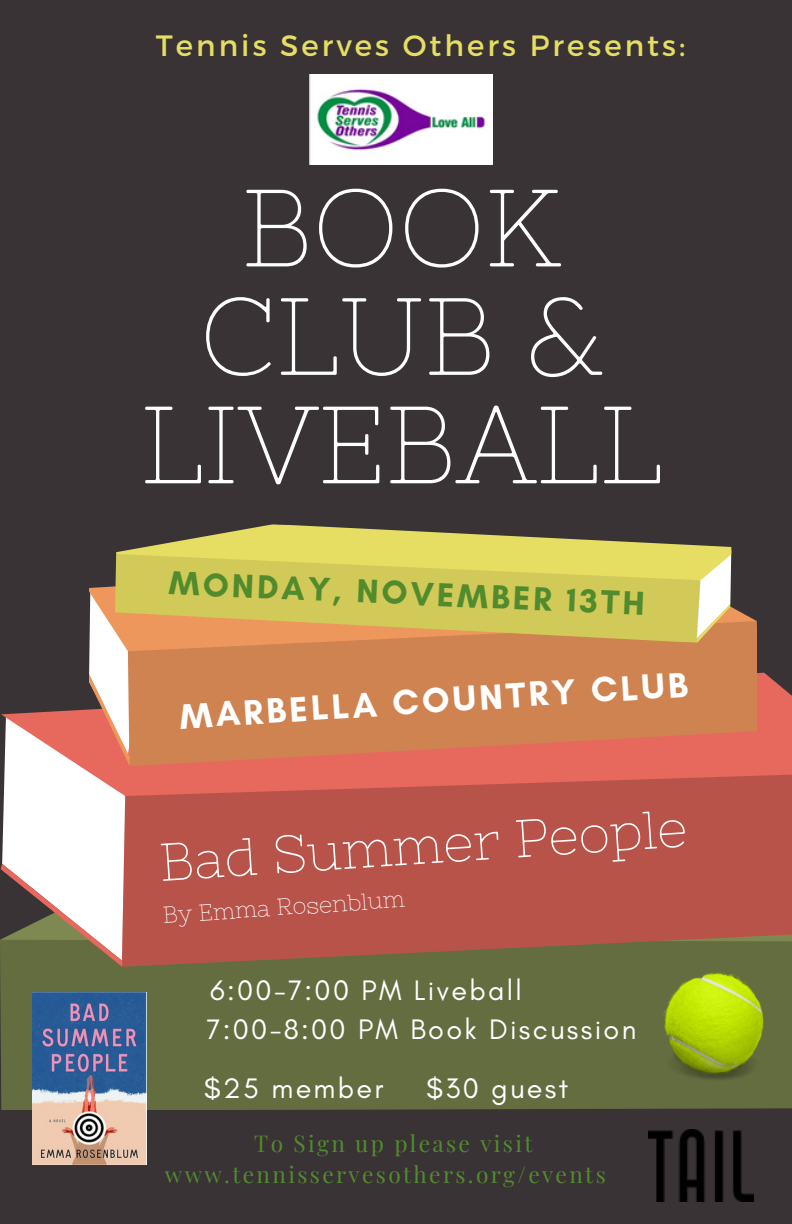
<style>
.page{position:relative;width:792px;height:1224px;background:#393335}
.page>*{position:absolute;margin:0;border:0;box-sizing:border-box;transform-origin:0 0}
.t1{font:109.6px/108.4px "Nixie One";color:#fff;text-align:center}
.t2{font:53.2px "Nixie One";color:#fff}
.t3{font:700 35.8px "Glacial Indifference";color:#fff}
.t4{font:700 33.8px "Glacial Indifference";color:#528b2e}
.t5{font:29.4px "Montserrat";letter-spacing:.105em;color:#e5de62}
.t6{font:28.8px "Glacial Indifference";letter-spacing:.08em;color:#fff}
.t7{font:23.2px "Nixie One";color:#fff}
.t8{font:22.6px "Playfair Display";letter-spacing:.105em;color:#528b2e}
</style>
<div class="page">
<div style="left:0;top:940px;width:792px;height:169px;background:#646d40"></div>
<svg style="left:1px;top:673px;width:791px;height:294px;background:#d26458"></svg>
<svg style="left:122px;top:772px;width:670px;height:195px;background:#b4564a"></svg>
<svg style="left:2px;top:673px;width:146px;height:290px;background:#c8aca5"></svg>
<svg style="left:89px;top:586px;width:668px;height:180px;background:#dbb2a6"></svg>
<svg style="left:128px;top:621px;width:629px;height:145px;background:#d17f52"></svg>
<svg style="left:116px;top:524px;width:616px;height:119px;fill:#e5de62"></svg>
<svg style="left:115px;top:554px;width:586px;height:89px;background:#d7c35b"></svg>
<img style="left:309px;top:74px;width:183px;height:90px">
<img style="left:649px;top:960px;width:129px;height:121px">
<img style="left:33px;top:992px;width:114px;height:173px">
<img style="left:648px;top:1129px;width:105px;height:72px">
<p class="t5" style="left:156px;top:26px;width:531px">Tennis Serves Others Presents:</p>
<p class="t1" style="left:241px;top:173px;width:321px">BOOK</p>
<p class="t1" style="left:140px;top:281px;width:524px">CLUB &amp;<br>LIVEBALL</p>
<p class="t4" style="left:170px;top:564px;width:477px;rotate:2deg">MONDAY, NOVEMBER 13TH</p>
<p class="t3" style="left:178px;top:696px;width:510px;rotate:-4deg">MARBELLA COUNTRY CLUB</p>
<p class="t2" style="left:157px;top:833px;width:530px;rotate:-4deg">Bad Summer People</p>
<p class="t7" style="left:162px;top:902px;width:244px;rotate:-4deg">By Emma Rosenblum</p>
<p class="t6" style="left:210px;top:973px;width:313px">6:00-7:00 PM Liveball</p>
<p class="t6" style="left:206px;top:1012px;width:432px">7:00-8:00 PM Book Discussion</p>
<p class="t6" style="left:204px;top:1071px;width:181px">$25 member</p>
<p class="t6" style="left:426px;top:1071px;width:144px">$30 guest</p>
<p class="t8" style="left:254px;top:1127px;width:280px">To Sign up please visit</p>
<p class="t8" style="left:165px;top:1159px;width:442px">www.tennisservesothers.org/events</p>
</div>
